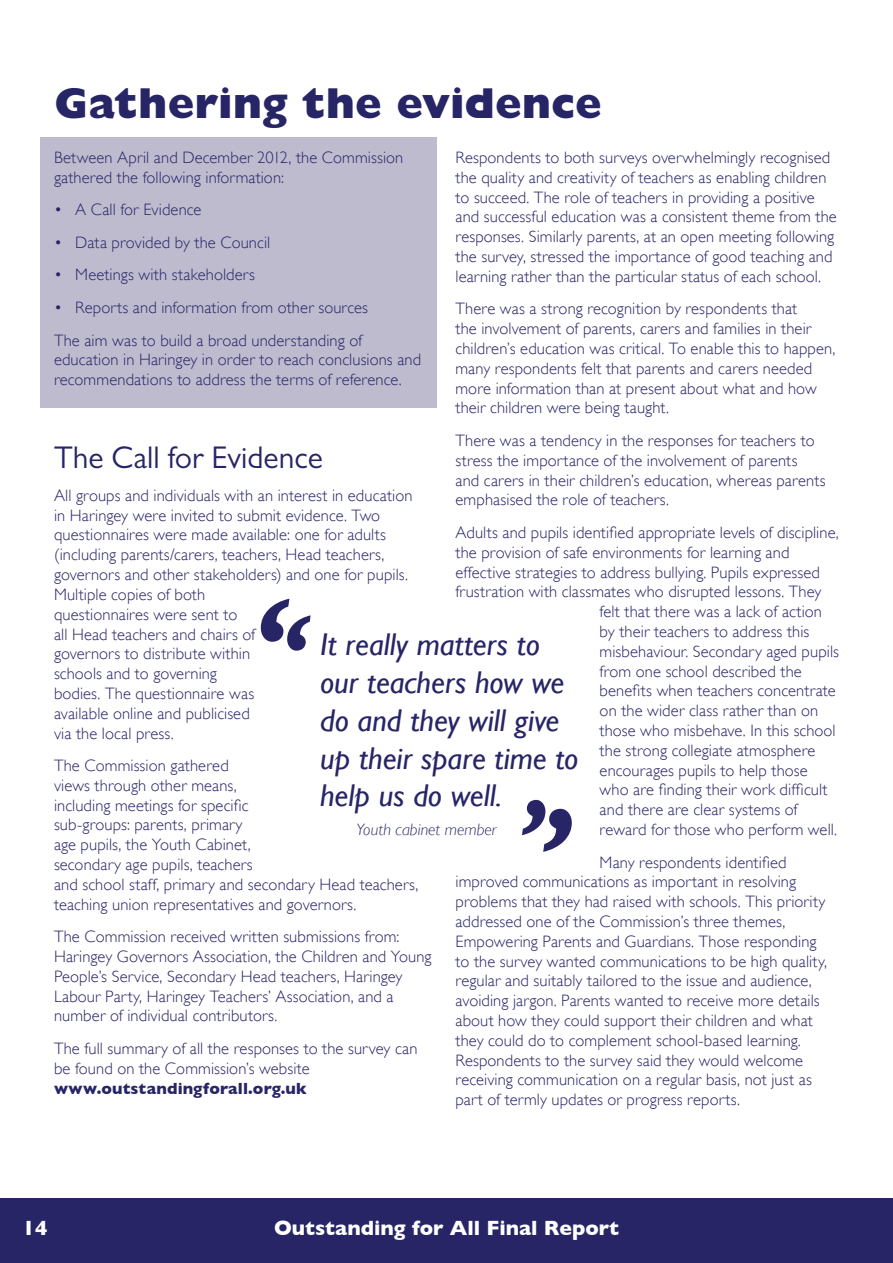
<style>
.page{position:relative;width:893px;height:1263px;background:#fff}
.page>*{position:absolute;margin:0;border:0;box-sizing:border-box;transform-origin:0 0}
.t1{font:800 43.5px "Gill Sans";color:#272566}
.t2{font:italic 31.5px/37.8px "Gill Sans";color:#272566}
.t3{font:31.5px "Gill Sans";color:#272566}
.t4{font:700 21px "Gill Sans";color:#fff}
.t5{font:300 16.5px/19.8px "Gill Sans";letter-spacing:.005em;color:#272566}
.t6{font:700 16.5px "Gill Sans";letter-spacing:.01em;color:#272566}
.t7{font:italic 300 16.5px "Gill Sans";color:#272566}
</style>
<div class="page">
<div style="left:0;top:1198px;width:893px;height:65px;background:#272566"></div>
<div style="left:40px;top:137px;width:397px;height:270px;background:#bfbbcf"></div>
<svg style="left:261px;top:599px;width:50px;height:52px"></svg>
<svg style="left:522px;top:800px;width:50px;height:52px"></svg>
<h1 class="t1" style="left:54px;top:78px;width:549px">Gathering the evidence</h1>
<p class="t5" style="left:54px;top:148px;width:351px">Between April and December 2012, the Commission gathered the following information:</p>
<p class="t5" style="left:54px;top:200px;width:149px">• A Call for Evidence</p>
<p class="t5" style="left:54px;top:232px;width:218px">• Data provided by the Council</p>
<p class="t5" style="left:54px;top:265px;width:202px">• Meetings with stakeholders</p>
<p class="t5" style="left:54px;top:291px;width:315px;line-height:32.5px">• Reports and information from other sources<br>The aim was to build a broad understanding of</p>
<p class="t5" style="left:54px;top:350px;width:369px">education in Haringey in order to reach conclusions and recommendations to address the terms of reference.</p>
<p class="t5" style="left:455px;top:148px;width:383px">Respondents to both surveys overwhelmingly recognised the quality and creativity of teachers as enabling children to succeed. The role of teachers in providing a positive and successful education was a consistent theme from the responses. Similarly parents, at an open meeting following the survey, stressed the importance of good teaching and learning rather than the particular status of each school.</p>
<p class="t5" style="left:455px;top:299px;width:382px">There was a strong recognition by respondents that<br>the involvement of parents, carers and families in their children’s education was critical. To enable this to happen, many respondents felt that parents and carers needed more information than at present about what and how their children were being taught.</p>
<p class="t5" style="left:455px;top:430px;width:372px">There was a tendency in the responses for teachers to stress the importance of the involvement of parents<br>and carers in their children’s education, whereas parents emphasised the role of teachers.</p>
<p class="t5" style="left:455px;top:522px;width:385px">Adults and pupils identified appropriate levels of discipline,</p>
<p class="t5" style="left:455px;top:542px;width:335px">the provision of safe environments for learning and</p>
<p class="t5" style="left:455px;top:562px;width:366px">effective strategies to address bullying. Pupils expressed</p>
<p class="t5" style="left:455px;top:582px;width:367px">frustration with classmates who disrupted lessons. They</p>
<p class="t5" style="left:600px;top:602px;width:224px">felt that there was a lack of action</p>
<p class="t5" style="left:600px;top:621px;width:211px">by their teachers to address this</p>
<p class="t5" style="left:600px;top:641px;width:241px">misbehaviour. Secondary aged pupils</p>
<p class="t5" style="left:600px;top:661px;width:204px">from one school described the</p>
<p class="t5" style="left:600px;top:681px;width:238px">benefits when teachers concentrate</p>
<p class="t5" style="left:600px;top:701px;width:220px">on the wider class rather than on</p>
<p class="t5" style="left:600px;top:720px;width:238px">those who misbehave. In this school</p>
<p class="t5" style="left:600px;top:740px;width:217px">the strong collegiate atmosphere</p>
<p class="t5" style="left:600px;top:760px;width:209px">encourages pupils to help those</p>
<p class="t5" style="left:600px;top:780px;width:229px">who are finding their work difficult</p>
<p class="t5" style="left:600px;top:800px;width:199px">and there are clear systems of</p>
<p class="t5" style="left:600px;top:819px;width:239px">reward for those who perform well.</p>
<p class="t5" style="left:455px;top:852px;width:373px;text-indent:144px">Many respondents identified improved communications as important in resolving problems that they had raised with schools. This priority addressed one of the Commission’s three themes, Empowering Parents and Guardians. Those responding to the survey wanted communications to be high quality, regular and suitably tailored to the issue and audience, avoiding jargon. Parents wanted to receive more details about how they could support their children and what they could do to complement school-based learning.<br>Respondents to the survey said they would welcome receiving communication on a regular basis, not just as part of termly updates or progress reports.</p>
<h2 class="t3" style="left:54px;top:440px;width:270px">The Call for Evidence</h2>
<p class="t5" style="left:54px;top:485px;width:360px">All groups and individuals with an interest in education in Haringey were invited to submit evidence. Two questionnaires were made available: one for adults (including parents/carers, teachers, Head teachers, governors and other stakeholders) and one for pupils.<br>Multiple copies of both<br>questionnaires were sent to<br>all Head teachers and chairs of<br>governors to distribute within<br>schools and to governing<br>bodies. The questionnaire was<br>available online and publicised<br>via the local press.</p>
<p class="t5" style="left:54px;top:756px;width:366px">The Commission gathered<br>views through other means,<br>including meetings for specific<br>sub-groups: parents, primary<br>age pupils, the Youth Cabinet,<br>secondary age pupils, teachers<br>and school staff, primary and secondary Head teachers, teaching union representatives and governors.</p>
<p class="t5" style="left:54px;top:927px;width:379px">The Commission received written submissions from:<br>Haringey Governors Association, the Children and Young People’s Service, Secondary Head teachers, Haringey Labour Party, Haringey Teachers’ Association, and a number of individual contributors.</p>
<p class="t5" style="left:54px;top:1038px;width:365px">The full summary of all the responses to the survey can be found on the Commission’s website</p>
<p class="t6" style="left:54px;top:1078px;width:254px">www.outstandingforall.org.uk</p>
<h2 class="t2" style="left:320px;top:626px;width:260px">It really matters to our teachers how we do and they will give up their spare time to help us do well.</h2>
<p class="t7" style="left:356px;top:820px;width:142px">Youth cabinet member</p>
<p class="t4" style="left:23px;top:1215px;width:26px">14</p>
<p class="t4" style="left:274px;top:1215px;width:346px">Outstanding for All Final Report</p>
</div>
